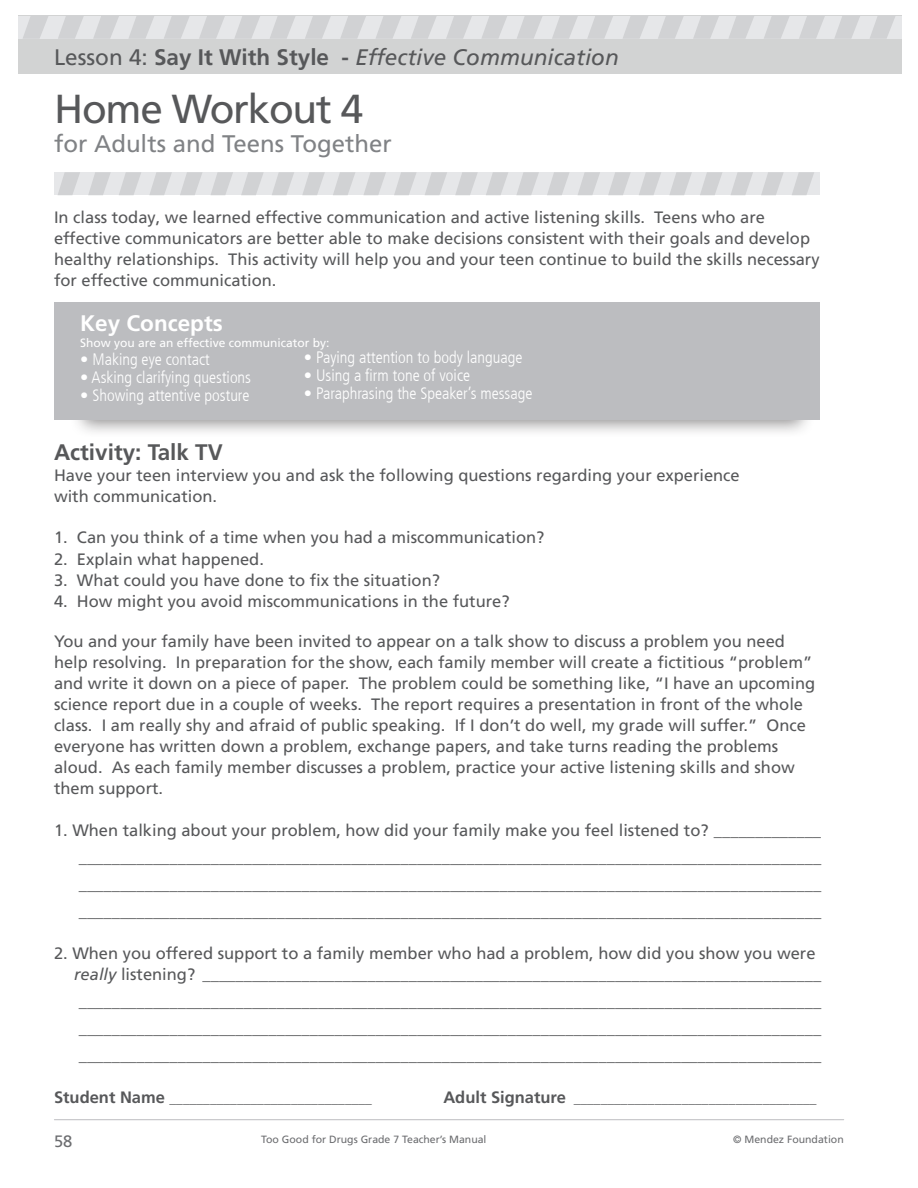
<style>
.page{position:relative;width:918px;height:1188px;background:#fff}
.page>*{position:absolute;margin:0;border:0;box-sizing:border-box;transform-origin:0 0}
.t1{font:40.5px "Frutiger LT Com";letter-spacing:-.03em;color:#57585a}
.t2{font:24px "Frutiger LT Com";color:#808285}
.t3{font:italic 22.5px "Frutiger LT Com";color:#57585a}
.t4{font:700 22.5px "Frutiger LT Com";color:#57585a}
.t5{font:700 22.5px "Frutiger LT Com";color:#fff}
.t6{font:16.5px/21px "Frutiger LT Com";color:#57585a}
.t7{font:300 condensed 16.5px "Frutiger LT Com";color:#fff}
.t8{font:16.5px "Frutiger LT Com";color:#6c6d70}
.t9{font:700 13.5px "Frutiger LT Com";color:#57585a}
.t10{font:12px "Frutiger LT Com";color:#fff}
.t11{font:10.5px "Frutiger LT Com";color:#6c6d70}
.s1{font-style:normal}
.s2{font-weight:700;font-style:normal}
.s3{font-weight:400;font-stretch:normal}
.s4{font-style:italic}
.s5{font-size:16.5px}
</style>
<div class="page">
<div style="left:18px;top:16px;width:884px;height:58px;background:#d2d3d3"></div>
<hr style="left:54px;top:1119px;width:790px;height:1px;background:#bcbdc0">
<div style="left:18px;top:16px;width:884px;height:23px;background:#e6e7e9"></div>
<svg style="left:23px;top:16px;width:25px;height:23px"></svg>
<svg style="left:58px;top:16px;width:26px;height:23px"></svg>
<svg style="left:93px;top:16px;width:26px;height:23px"></svg>
<svg style="left:129px;top:16px;width:25px;height:23px"></svg>
<svg style="left:164px;top:16px;width:25px;height:23px"></svg>
<svg style="left:199px;top:16px;width:26px;height:23px"></svg>
<svg style="left:235px;top:16px;width:25px;height:23px"></svg>
<svg style="left:270px;top:16px;width:25px;height:23px"></svg>
<svg style="left:305px;top:16px;width:26px;height:23px"></svg>
<svg style="left:340px;top:16px;width:26px;height:23px"></svg>
<svg style="left:376px;top:16px;width:25px;height:23px"></svg>
<svg style="left:411px;top:16px;width:26px;height:23px"></svg>
<svg style="left:446px;top:16px;width:26px;height:23px"></svg>
<svg style="left:482px;top:16px;width:25px;height:23px"></svg>
<svg style="left:517px;top:16px;width:25px;height:23px"></svg>
<svg style="left:552px;top:16px;width:26px;height:23px"></svg>
<svg style="left:587px;top:16px;width:26px;height:23px"></svg>
<svg style="left:623px;top:16px;width:25px;height:23px"></svg>
<svg style="left:658px;top:16px;width:26px;height:23px"></svg>
<svg style="left:693px;top:16px;width:26px;height:23px"></svg>
<svg style="left:729px;top:16px;width:25px;height:23px"></svg>
<svg style="left:764px;top:16px;width:25px;height:23px"></svg>
<svg style="left:799px;top:16px;width:26px;height:23px"></svg>
<svg style="left:835px;top:16px;width:25px;height:23px"></svg>
<svg style="left:870px;top:16px;width:25px;height:23px"></svg>
<div style="left:54px;top:172px;width:765px;height:23px;background:#e6e7e9"></div>
<svg style="left:58px;top:172px;width:22px;height:23px"></svg>
<svg style="left:88px;top:172px;width:22px;height:23px"></svg>
<svg style="left:119px;top:172px;width:22px;height:23px"></svg>
<svg style="left:150px;top:172px;width:22px;height:23px"></svg>
<svg style="left:180px;top:172px;width:22px;height:23px"></svg>
<svg style="left:211px;top:172px;width:22px;height:23px"></svg>
<svg style="left:241px;top:172px;width:22px;height:23px"></svg>
<svg style="left:272px;top:172px;width:22px;height:23px"></svg>
<svg style="left:302px;top:172px;width:23px;height:23px"></svg>
<svg style="left:333px;top:172px;width:22px;height:23px"></svg>
<svg style="left:364px;top:172px;width:22px;height:23px"></svg>
<svg style="left:394px;top:172px;width:22px;height:23px"></svg>
<svg style="left:425px;top:172px;width:22px;height:23px"></svg>
<svg style="left:455px;top:172px;width:23px;height:23px"></svg>
<svg style="left:486px;top:172px;width:22px;height:23px"></svg>
<svg style="left:517px;top:172px;width:22px;height:23px"></svg>
<svg style="left:547px;top:172px;width:22px;height:23px"></svg>
<svg style="left:578px;top:172px;width:22px;height:23px"></svg>
<svg style="left:608px;top:172px;width:22px;height:23px"></svg>
<svg style="left:639px;top:172px;width:22px;height:23px"></svg>
<svg style="left:670px;top:172px;width:22px;height:23px"></svg>
<svg style="left:700px;top:172px;width:22px;height:23px"></svg>
<svg style="left:731px;top:172px;width:22px;height:23px"></svg>
<svg style="left:761px;top:172px;width:22px;height:23px"></svg>
<svg style="left:792px;top:172px;width:22px;height:23px"></svg>
<div style="left:70px;top:302px;width:745px;height:136px;background:#231f20;opacity:.51"></div>
<div style="left:54px;top:302px;width:765px;height:117px;background:#bcbdc0"></div>
<h3 class="t3" style="left:54px;top:44px;width:566px"><span class="s1">Lesson 4:</span> <span class="s2">Say It With Style -</span> Effective Communication</h3>
<h1 class="t1" style="left:54px;top:85px;width:311px">Home Workout 4</h1>
<h2 class="t2" style="left:54px;top:129px;width:339px">for Adults and Teens Together</h2>
<p class="t6" style="left:54px;top:207px;width:767px">In class today, we learned effective communication and active listening skills. Teens who are effective communicators are better able to make decisions consistent with their goals and develop healthy relationships. This activity will help you and your teen continue to build the skills necessary for effective communication.</p>
<h3 class="t5" style="left:80px;top:310px;width:144px">Key Concepts</h3>
<p class="t10" style="left:80px;top:336px;width:251px">Show you are an effective communicator by:</p>
<p class="t7" style="left:80px;top:350px;width:131px"><span class="s3">•</span> Making eye contact</p>
<p class="t7" style="left:80px;top:368px;width:172px"><span class="s3">•</span> Asking clarifying questions</p>
<p class="t7" style="left:80px;top:386px;width:171px"><span class="s3">•</span> Showing attentive posture</p>
<p class="t7" style="left:304px;top:348px;width:220px"><span class="s3">•</span> Paying attention to body language</p>
<p class="t7" style="left:304px;top:366px;width:168px"><span class="s3">•</span> Using a firm tone of voice</p>
<p class="t7" style="left:304px;top:384px;width:230px"><span class="s3">•</span> Paraphrasing the Speaker’s message</p>
<h3 class="t4" style="left:54px;top:439px;width:170px">Activity: Talk TV</h3>
<p class="t6" style="left:54px;top:464px;width:687px">Have your teen interview you and ask the following questions regarding your experience with communication.</p>
<p class="t6" style="left:54px;top:527px;width:492px">1. Can you think of a time when you had a miscommunication?</p>
<p class="t6" style="left:54px;top:548px;width:211px">2. Explain what happened.</p>
<p class="t6" style="left:54px;top:569px;width:388px">3. What could you have done to fix the situation?</p>
<p class="t6" style="left:54px;top:590px;width:457px">4. How might you avoid miscommunications in the future?</p>
<p class="t6" style="left:54px;top:631px;width:763px">You and your family have been invited to appear on a talk show to discuss a problem you need help resolving. In preparation for the show, each family member will create a fictitious “problem” and write it down on a piece of paper. The problem could be something like, “I have an upcoming science report due in a couple of weeks. The report requires a presentation in front of the whole class. I am really shy and afraid of public speaking. If I don’t do well, my grade will suffer.” Once everyone has written down a problem, exchange papers, and take turns reading the problems aloud. As each family member discusses a problem, practice your active listening skills and show them support.</p>
<p class="t6" style="left:79px;top:817px;width:744px;line-height:27px;text-align:justify;text-indent:-25px">1. When talking about your problem, how did your family make you feel listened to? _____________ __________________________________________________________________________________________ __________________________________________________________________________________________ __________________________________________________________________________________________</p>
<p class="t6" style="left:74px;top:943px;width:749px;text-indent:-20px">2. When you offered support to a family member who had a problem, how did you show you were <span class="s4">really</span> listening? ___________________________________________________________________________</p>
<p class="t6" style="left:79px;top:988px;width:744px;line-height:27px;text-align:justify">__________________________________________________________________________________________ __________________________________________________________________________________________ __________________________________________________________________________________________</p>
<p class="t9" style="left:54px;top:1091px;width:320px"><span class="s5">Student Name</span> ______________________________</p>
<p class="t9" style="left:443px;top:1091px;width:375px"><span class="s5">Adult Signature</span> ____________________________________</p>
<p class="t8" style="left:54px;top:1132px;width:20px">58</p>
<p class="t11" style="left:261px;top:1133px;width:227px">Too Good for Drugs Grade 7 Teacher’s Manual</p>
<p class="t11" style="left:733px;top:1133px;width:112px">© Mendez Foundation</p>
</div>
